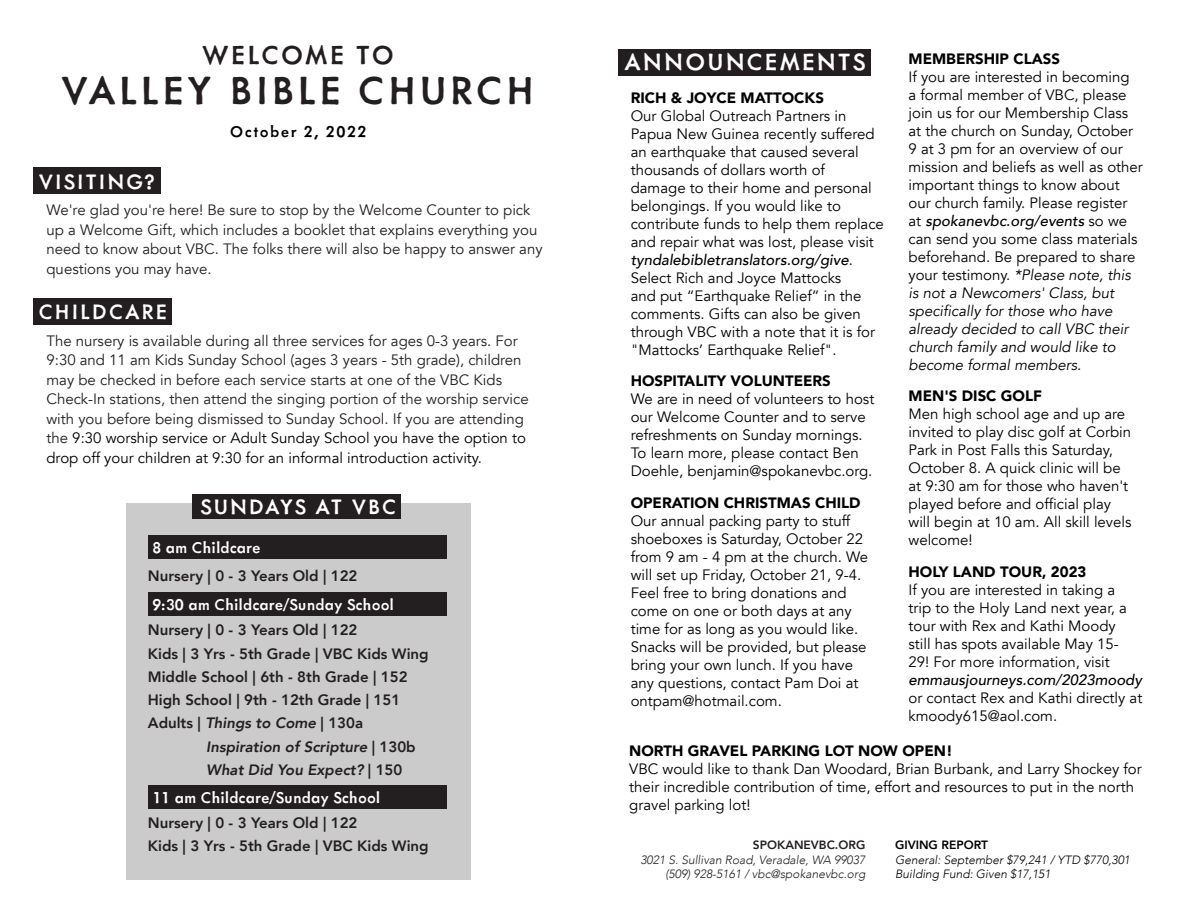
<style>
.page{position:relative;width:1188px;height:918px;background:#fff}
.page>*{position:absolute;margin:0;border:0;box-sizing:border-box;transform-origin:0 0}
.t1{font:500 45px "Metallophile Sp 8";letter-spacing:.065em;color:#231f20}
.t2{font:500 30px "Metallophile Sp 8";letter-spacing:.07em;color:#231f20}
.t3{font:500 27px "Metallophile Sp 8";letter-spacing:.08em;color:#fff}
.t4{font:500 24px "Metallophile Sp 8";letter-spacing:.07em;color:#fff}
.t5{font:500 18px "Metallophile Sp 8";color:#fff}
.t6{font:500 18px "Metallophile Sp 8";letter-spacing:.08em;color:#000}
.t7{font:15px/18px "Avenir";color:#000}
.t8{font:15px/19.5px "Avenir";color:#231f20}
.t9{font:800 15px/23.2px "Avenir";color:#231f20}
.t10{font:900 15px "Avenir";color:#000}
.t11{font:italic 800 15px/23.2px "Avenir";color:#231f20}
.t12{font:italic 500 15px "Avenir";color:#000}
.t13{font:italic 300 12px/14.4px "Avenir";color:#231f20;text-align:right}
.t14{font:italic 300 12px/14.4px "Avenir";color:#000}
.t15{font:800 12px "Avenir";color:#231f20}
.t16{font:800 12px "Avenir";color:#000}
.s1{color:#000}
.s2{font-style:italic}
.s3{font-style:normal}
.s4{font-weight:500;font-style:italic}
</style>
<div class="page">
<div style="left:33px;top:167px;width:128px;height:27px;background:#231f20"></div>
<div style="left:126px;top:503px;width:344px;height:377px;background:#cbcbcb"></div>
<div style="left:193px;top:495px;width:208px;height:24px;background:#231f20"></div>
<div style="left:148px;top:535px;width:299px;height:24px;background:#231f20"></div>
<div style="left:148px;top:592px;width:299px;height:24px;background:#231f20"></div>
<div style="left:148px;top:785px;width:299px;height:24px;background:#231f20"></div>
<div style="left:33px;top:298px;width:139px;height:27px;background:#231f20"></div>
<div style="left:618px;top:49px;width:252px;height:27px;background:#231f20"></div>
<h2 class="t2" style="left:202px;top:36px;width:193px">WELCOME TO</h2>
<h1 class="t1" style="left:61px;top:63px;width:475px">VALLEY BIBLE CHURCH</h1>
<p class="t6" style="left:230px;top:121px;width:138px">October 2, 2022</p>
<h3 class="t4" style="left:39px;top:167px;width:118px">VISITING?</h3>
<p class="t8" style="left:46px;top:200px;width:498px">We're glad you're here! Be sure to stop by the Welcome Counter to pick up a Welcome Gift, which includes a booklet that explains everything you need to know about VBC. The folks there will also be happy to answer any questions you may have.</p>
<h3 class="t4" style="left:39px;top:297px;width:130px">CHILDCARE</h3>
<p class="t8" style="left:46px;top:331px;width:484px">The nursery is available during all three services for ages 0-3 years. For 9:30 and 11 am Kids Sunday School (ages 3 years - 5th grade), children may be checked in before each service starts at one of the VBC Kids Check-In stations, then attend the singing portion of the worship service with you before being dismissed to Sunday School. If you are attending the <span class="s1">9:30 worship service or Adult Sunday School you have the option to drop off your children at 9:30 for an informal introduction activity.</span></p>
<h3 class="t4" style="left:201px;top:492px;width:197px">SUNDAYS AT VBC</h3>
<p class="t5" style="left:152px;top:537px;width:110px">8 am Childcare</p>
<p class="t9" style="left:148px;top:564px;width:211px">Nursery | 0 - 3 Years Old | 122</p>
<p class="t9" style="left:148px;top:619px;width:282px">Nursery | 0 - 3 Years Old | 122<br>Kids | 3 Yrs - 5th Grade | VBC Kids Wing<br>Middle School | 6th - 8th Grade | 152<br>High School | 9th - 12th Grade | 151<br>Adults | <span class="s2">Things to Come</span> | 130a</p>
<p class="t11" style="left:206px;top:735px;width:211px">Inspiration of Scripture <span class="s3">| 130b<br></span>What Did You Expect? <span class="s3">| 150</span></p>
<p class="t9" style="left:148px;top:811px;width:282px">Nursery | 0 - 3 Years Old | 122<br>Kids | 3 Yrs - 5th Grade | VBC Kids Wing</p>
<p class="t5" style="left:152px;top:593px;width:243px">9:30 am Childcare/Sunday School</p>
<p class="t5" style="left:152px;top:786px;width:230px">11 am Childcare/Sunday School</p>
<h3 class="t3" style="left:624px;top:46px;width:243px">ANNOUNCEMENTS</h3>
<p class="t10" style="left:909px;top:46px;width:153px">MEMBERSHIP CLASS</p>
<p class="t7" style="left:909px;top:68px;width:236px">If you are interested in becoming<br>a formal member of VBC, please join us for our Membership Class at the church on Sunday, October<br>9 at 3 pm for an overview of our mission and beliefs as well as other important things to know about our church family. Please register at <span class="s4">spokanevbc.org/events</span> so we can send you some class materials beforehand. Be prepared to share your testimony. <span class="s2">*Please note, this is not a Newcomers' Class, but specifically for those who have already decided to call VBC their church family and would like to become formal members.</span></p>
<p class="t10" style="left:909px;top:383px;width:135px">MEN'S DISC GOLF</p>
<p class="t7" style="left:909px;top:405px;width:225px">Men high school age and up are invited to play disc golf at Corbin<br>Park in Post Falls this Saturday,<br>October 8. A quick clinic will be at 9:30 am for those who haven't played before and official play will begin at 10 am. All skill levels welcome!</p>
<p class="t10" style="left:909px;top:559px;width:179px">HOLY LAND TOUR, 2023</p>
<p class="t7" style="left:909px;top:581px;width:220px">If you are interested in taking a trip to the Holy Land next year, a tour with Rex and Kathi Moody still has spots available May 15-<br>29! For more information, visit</p>
<p class="t12" style="left:909px;top:671px;width:235px">emmausjourneys.com/2023moody</p>
<p class="t7" style="left:909px;top:689px;width:235px">or contact Rex and Kathi directly at kmoody615@aol.com.</p>
<p class="t10" style="left:629px;top:737px;width:325px">NORTH GRAVEL PARKING LOT NOW OPEN!</p>
<p class="t7" style="left:629px;top:760px;width:514px">VBC would like to thank Dan Woodard, Brian Burbank, and Larry Shockey for their incredible contribution of time, effort and resources to put in the north gravel parking lot!</p>
<p class="t10" style="left:631px;top:85px;width:195px">RICH &amp; JOYCE MATTOCKS</p>
<p class="t7" style="left:631px;top:107px;width:255px">Our Global Outreach Partners in Papua New Guinea recently suffered an earthquake that caused several thousands of dollars worth of<br>damage to their home and personal belongings. If you would like to contribute funds to help them replace and repair what was lost, please visit <span class="s4">tyndalebibletranslators.org/give</span>.<br>Select Rich and Joyce Mattocks<br>and put “Earthquake Relief” in the comments. Gifts can also be given through VBC with a note that it is for "Mattocks’ Earthquake Relief".</p>
<p class="t10" style="left:631px;top:368px;width:202px">HOSPITALITY VOLUNTEERS</p>
<p class="t7" style="left:631px;top:390px;width:245px">We are in need of volunteers to host our Welcome Counter and to serve refreshments on Sunday mornings.<br>To learn more, please contact Ben Doehle, benjamin@spokanevbc.org.</p>
<p class="t10" style="left:631px;top:490px;width:231px">OPERATION CHRISTMAS CHILD</p>
<p class="t7" style="left:631px;top:512px;width:239px">Our annual packing party to stuff shoeboxes is Saturday, October 22 from 9 am - 4 pm at the church. We will set up Friday, October 21, 9-4.<br>Feel free to bring donations and come on one or both days at any time for as long as you would like.<br>Snacks will be provided, but please bring your own lunch. If you have any questions, contact Pam Doi at ontpam@hotmail.com.</p>
<p class="t15" style="left:753px;top:836px;width:114px">SPOKANEVBC.ORG</p>
<p class="t13" style="left:640px;top:853px;width:226px">3021 S. Sullivan Road, Veradale, WA 99037 (509) 928-5161 / vbc@spokanevbc.org</p>
<p class="t16" style="left:895px;top:836px;width:94px">GIVING REPORT</p>
<p class="t14" style="left:895px;top:853px;width:237px">General: September $79,241 / YTD $770,301<br>Building Fund: Given $17,151</p>
</div>
